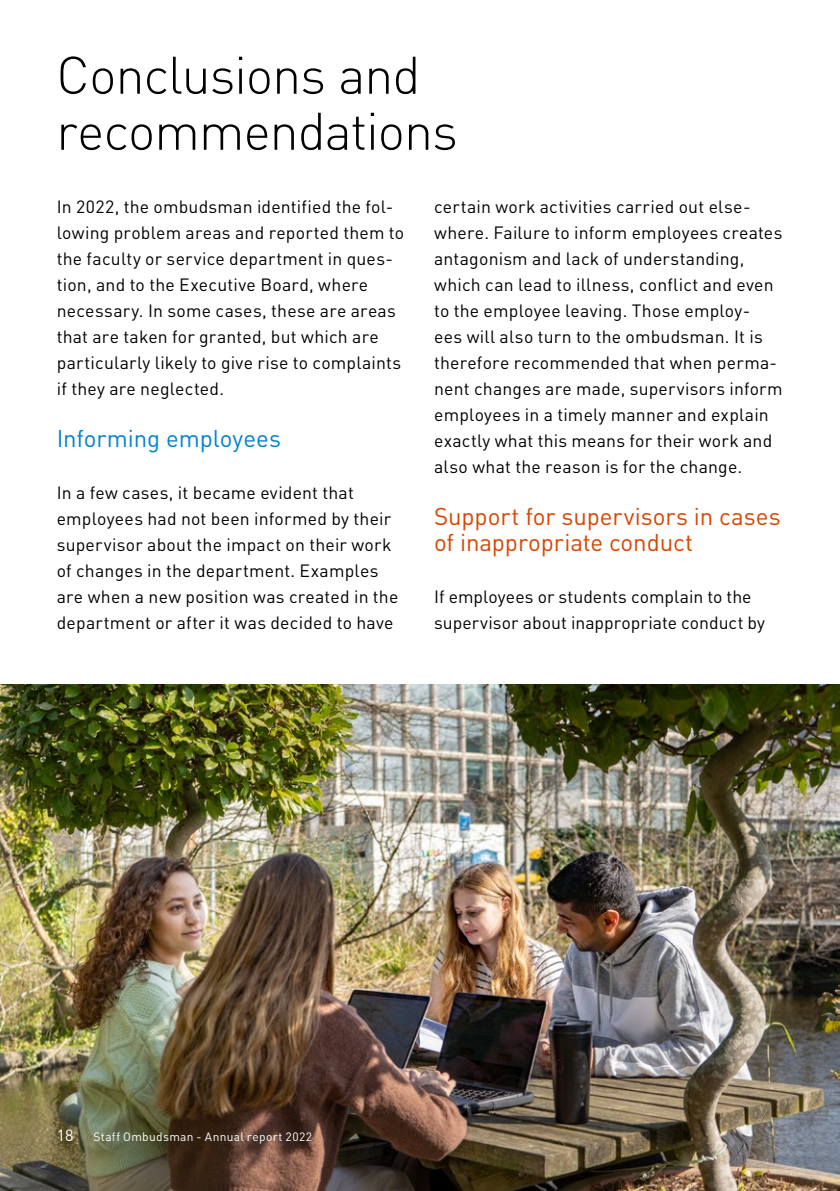
<style>
.page{position:relative;width:840px;height:1191px;background:#fff}
.page>*{position:absolute;margin:0;border:0;box-sizing:border-box;transform-origin:0 0}
.t1{font:300 52px/56px "DIN Pro";letter-spacing:-.02em;color:#000}
.t2{font:24px/26px "DIN Pro";letter-spacing:-.005em;color:#d84500}
.t3{font:24px "DIN Pro";letter-spacing:-.005em;color:#0083cc}
.t4{font:17.6px/26px "DIN Pro";letter-spacing:.015em;color:#000}
.t5{font:16px "DIN Pro";color:#fff}
.t6{font:12px "DIN Pro";letter-spacing:.03em;color:#fff}
</style>
<div class="page">
<img style="left:0;top:684px;width:839px;height:507px">
<h1 class="t1" style="left:56px;top:42px;width:403px">Conclusions and recommendations</h1>
<p class="t4" style="left:57px;top:192px;width:348px">In 2022, the ombudsman identified the fol&shy;lowing problem areas and reported them to the faculty or service department in ques&shy;tion, and to the Executive Board, where necessary. In some cases, these are areas that are taken for granted, but which are particularly likely to give rise to complaints if they are neglected.</p>
<h2 class="t3" style="left:57px;top:419px;width:225px">Informing employees</h2>
<p class="t4" style="left:57px;top:478px;width:343px">In a few cases, it became evident that employees had not been informed by their supervisor about the impact on their work of changes in the department. Examples are when a new position was created in the department or after it was decided to have</p>
<p class="t4" style="left:434px;top:192px;width:350px">certain work activities carried out else&shy;where. Failure to inform employees creates antagonism and lack of understanding, which can lead to illness, conflict and even to the employee leaving. Those employ&shy;ees will also turn to the ombudsman. It is therefore recommended that when perma&shy;nent changes are made, supervisors inform employees in a timely manner and explain exactly what this means for their work and also what the reason is for the change.</p>
<h2 class="t2" style="left:434px;top:501px;width:348px">Support for supervisors in cases of inappropriate conduct</h2>
<p class="t4" style="left:434px;top:582px;width:332px">If employees or students complain to the supervisor about inappropriate conduct by</p>
<p class="t5" style="left:57px;top:1122px;width:18px">18</p>
<p class="t6" style="left:94px;top:1127px;width:220px">Staff Ombudsman - Annual report 2022</p>
</div>
